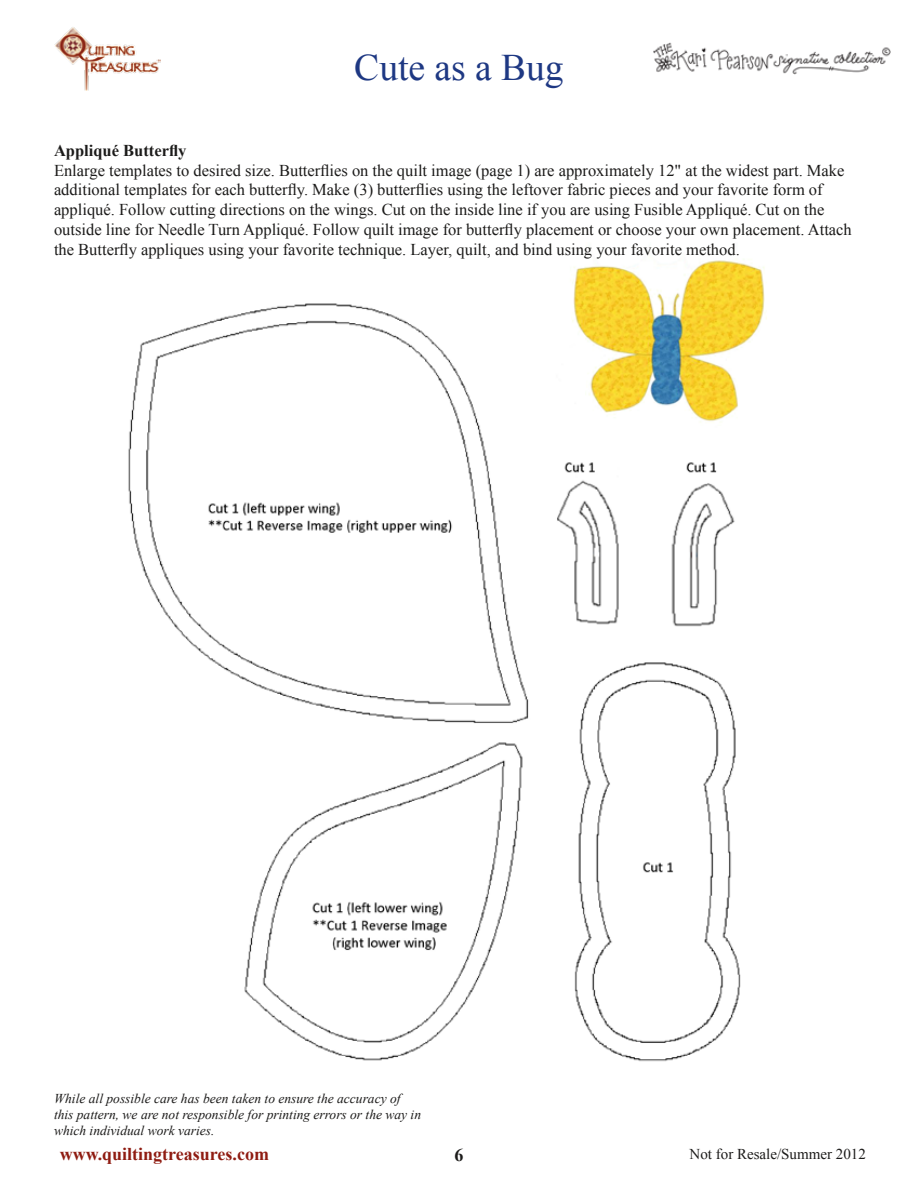
<style>
.page{position:relative;width:918px;height:1188px;background:#fff}
.page>*{position:absolute;margin:0;border:0;box-sizing:border-box;transform-origin:0 0}
.t1{font:37.5px "Times New Roman";color:#1e3883}
.t2{font:700 18px "Times New Roman";color:#8f1c12}
.t3{font:700 18px "Times New Roman";color:#1c1b1a}
.t4{font:16.5px/19.8px "Times New Roman";color:#1c1b1a}
.t5{font:700 16.5px "Times New Roman";color:#1c1b1a}
.t6{font:15px "Times New Roman";color:#1c1b1a}
.t7{font:italic 13.5px/16.2px "Times New Roman";color:#1c1b1a}
</style>
<div class="page">
<img style="left:54px;top:27px;width:106px;height:64px">
<img style="left:128px;top:260px;width:639px;height:802px">
<img style="left:653px;top:42px;width:238px;height:33px">
<h1 class="t1" style="left:354px;top:42px;width:211px">Cute as a Bug</h1>
<p class="t5" style="left:54px;top:139px;width:134px">Appliqué Butterfly</p>
<p class="t4" style="left:54px;top:160px;width:799px">Enlarge templates to desired size. Butterflies on the quilt image (page 1) are approximately 12" at the widest part. Make additional templates for each butterfly. Make (3) butterflies using the leftover fabric pieces and your favorite form of appliqué. Follow cutting directions on the wings. Cut on the inside line if you are using Fusible Appliqué. Cut on the outside line for Needle Turn Appliqué. Follow quilt image for butterfly placement or choose your own placement. Attach the Butterfly appliques using your favorite technique. Layer, quilt, and bind using your favorite method.</p>
<p class="t7" style="left:54px;top:1090px;width:369px">While all possible care has been taken to ensure the accuracy of this pattern, we are not responsible for printing errors or the way in which individual work varies.</p>
<p class="t2" style="left:60px;top:1141px;width:211px">www.quiltingtreasures.com</p>
<p class="t3" style="left:454px;top:1142px;width:10px">6</p>
<p class="t6" style="left:690px;top:1144px;width:178px">Not for Resale/Summer 2012</p>
</div>
